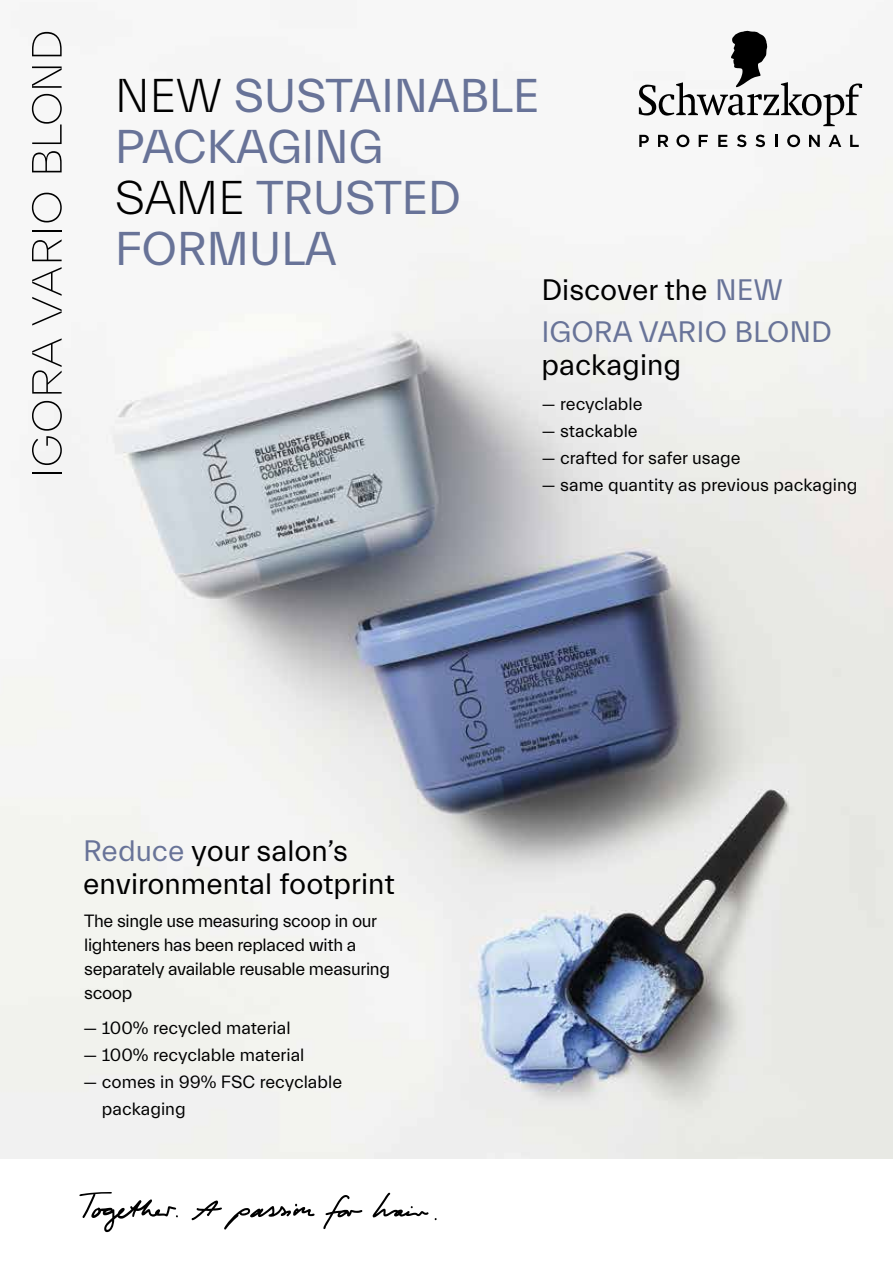
<style>
.page{position:relative;width:893px;height:1263px;background:#fff}
.page>*{position:absolute;margin:0;border:0;box-sizing:border-box;transform-origin:0 0}
.t1{font:48px/51px "Everett";letter-spacing:-.01em;color:#687398}
.t2{font:30px/33px "Everett";color:#000}
.t3{font:30px/41.5px "Everett";color:#687398}
.t4{font:18px/24px "Everett";letter-spacing:-.01em;color:#000}
.s1{font-weight:300;color:#000}
.s2{color:#687398}
.s3{color:#000}
</style>
<div class="page">
<img style="left:0;top:30px;width:893px;height:1129px">
<svg style="left:32px;top:239px;width:30px;height:22px"></svg>
<hr style="left:32px;top:230px;width:30px;height:2px;background:#000">
<svg style="left:32px;top:151px;width:30px;height:21px"></svg>
<svg style="left:32px;top:66px;width:30px;height:22px"></svg>
<svg style="left:32px;top:32px;width:30px;height:24px"></svg>
<hr style="left:32px;top:472px;width:30px;height:2px;background:#000">
<svg style="left:32px;top:401px;width:30px;height:64px"></svg>
<svg style="left:32px;top:338px;width:30px;height:56px"></svg>
<svg style="left:32px;top:193px;width:30px;height:29px"></svg>
<svg style="left:32px;top:267px;width:30px;height:58px"></svg>
<svg style="left:32px;top:94px;width:30px;height:50px"></svg>
<svg style="left:323px;top:1195px;width:39px;height:34px"></svg>
<svg style="left:372px;top:1193px;width:56px;height:24px"></svg>
<svg style="left:191px;top:1200px;width:124px;height:29px"></svg>
<svg style="left:79px;top:1192px;width:99px;height:40px"></svg>
<svg style="left:639px;top:31px;width:223px;height:95px"></svg>
<svg style="left:639px;top:135px;width:10px;height:12px"></svg>
<svg style="left:658px;top:135px;width:10px;height:12px"></svg>
<svg style="left:676px;top:135px;width:13px;height:12px"></svg>
<svg style="left:699px;top:135px;width:9px;height:12px"></svg>
<svg style="left:718px;top:135px;width:9px;height:12px"></svg>
<svg style="left:737px;top:135px;width:9px;height:12px"></svg>
<svg style="left:755px;top:135px;width:10px;height:12px"></svg>
<svg style="left:775px;top:135px;width:2px;height:12px"></svg>
<svg style="left:787px;top:135px;width:13px;height:12px"></svg>
<svg style="left:809px;top:135px;width:11px;height:12px"></svg>
<svg style="left:829px;top:135px;width:12px;height:12px"></svg>
<svg style="left:850px;top:135px;width:9px;height:12px"></svg>
<h1 class="t1" style="left:115px;top:71px;width:426px"><span class="s1">NEW</span> SUSTAINABLE<br>PACKAGING<br><span class="s1">SAME</span> TRUSTED<br>FORMULA</h1>
<h2 class="t2" style="left:83px;top:835px;width:313px"><span class="s2">Reduce</span> your salon’s environmental footprint</h2>
<p class="t4" style="left:84px;top:909px;width:307px">The single use measuring scoop in our lighteners has been replaced with a separately available reusable measuring scoop</p>
<p class="t4" style="left:83px;top:1016px;width:209px">— 100% recycled material</p>
<p class="t4" style="left:83px;top:1043px;width:223px">— 100% recyclable material</p>
<p class="t4" style="left:102px;top:1069px;width:242px;line-height:27px;text-indent:-19px">— comes in 99% FSC recyclable packaging</p>
<h2 class="t3" style="left:541px;top:270px;width:292px"><span class="s3">Discover the</span> NEW<br>IGORA VARIO BLOND</h2>
<h2 class="t2" style="left:541px;top:349px;width:141px">packaging</h2>
<p class="t4" style="left:541px;top:393px;width:103px">— recyclable</p>
<p class="t4" style="left:541px;top:420px;width:98px">— stackable</p>
<p class="t4" style="left:541px;top:447px;width:201px">— crafted for safer usage</p>
<p class="t4" style="left:541px;top:474px;width:317px">— same quantity as previous packaging</p>
</div>
